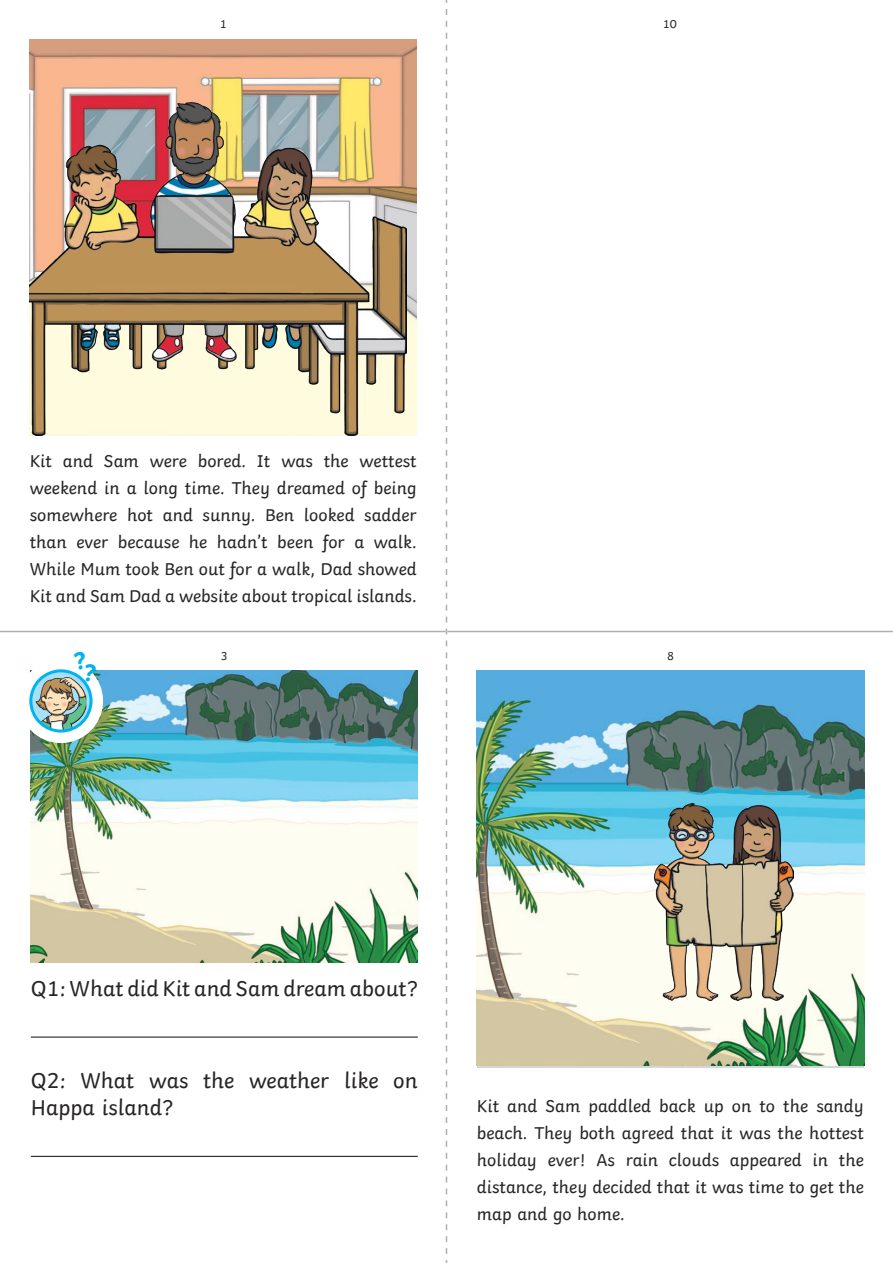
<style>
.page{position:relative;width:893px;height:1263px;background:#fff}
.page>*{position:absolute;margin:0;border:0;box-sizing:border-box;transform-origin:0 0}
.t1{font:22.5px/27px "Twinkl";color:#282526}
.t2{font:18px/27px "Twinkl";color:#282526;text-align:justify}
.t3{font:12px "Twinkl";color:#282526}
</style>
<div class="page">
<img style="left:30px;top:39px;width:387px;height:396px">
<img style="left:30px;top:102px;width:377px;height:333px">
<svg style="left:448px;top:632px;width:445px;height:436px"></svg>
<img style="left:477px;top:671px;width:387px;height:395px">
<img style="left:654px;top:803px;width:139px;height:197px">
<img style="left:31px;top:671px;width:387px;height:292px">
<hr style="left:31px;top:1036px;width:387px;height:2px;background:#282526">
<hr style="left:31px;top:1156px;width:387px;height:1px;background:#282526">
<div style="left:19px;top:659px;width:84px;height:84px;border:24px solid #fff;border-radius:50%"></div>
<svg style="left:31px;top:671px;width:60px;height:60px"></svg>
<img style="left:35px;top:677px;width:51px;height:54px">
<div style="left:29px;top:669px;width:64px;height:63px;border:3px solid #00b3ef;border-radius:50%"></div>
<hr style="left:0;top:631px;width:446px;height:1px;background:#aeafb3">
<hr style="left:447px;top:631px;width:446px;height:1px;background:#aeafb3">
<svg style="left:446px;top:0;width:1px;height:622px"></svg>
<svg style="left:446px;top:628px;width:1px;height:626px"></svg>
<svg style="left:74px;top:661px;width:23px;height:21px"></svg>
<p class="t3" style="left:220px;top:15px;width:9px">1</p>
<p class="t3" style="left:663px;top:15px;width:16px">10</p>
<p class="t2" style="left:30px;top:446px;width:388px">Kit and Sam were bored. It was the wettest weekend in a long time. They dreamed of being somewhere hot and sunny. Ben looked sadder than ever because he hadn’t been for a walk.<br>While Mum took Ben out for a walk, Dad showed Kit and Sam Dad a website about tropical islands.</p>
<p class="t3" style="left:221px;top:647px;width:9px">3</p>
<p class="t3" style="left:667px;top:647px;width:9px">8</p>
<p class="t1" style="left:31px;top:972px;width:388px">Q1: What did Kit and Sam dream about?</p>
<p class="t1" style="left:31px;top:1065px;width:388px">Q2: What was the weather like on<br>Happa island?</p>
<p class="t2" style="left:477px;top:1091px;width:388px">Kit and Sam paddled back up on to the sandy beach. They both agreed that it was the hottest holiday ever! As rain clouds appeared in the distance, they decided that it was time to get the map and go home.</p>
</div>
